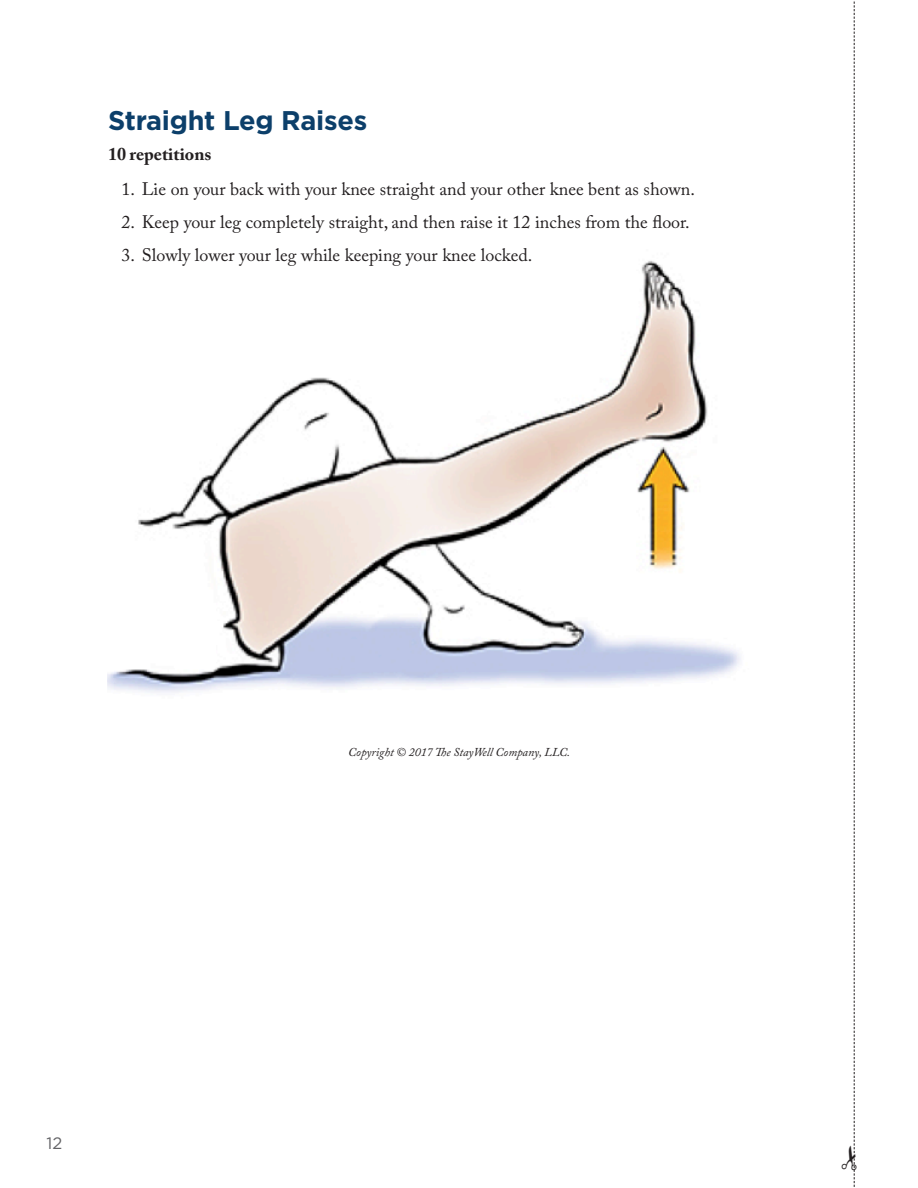
<style>
.page{position:relative;width:918px;height:1188px;background:#fff}
.page>*{position:absolute;margin:0;border:0;box-sizing:border-box;transform-origin:0 0}
.Header_2{font:700 27px "Gotham";letter-spacing:-.01em;color:#0c3f6a}
.t1{font:18px "Adobe Caslon Pro";color:#231f20}
.Body_Copy{font:700 18px "Adobe Caslon Pro";color:#231f20}
.t2{font:16.5px "Gotham";color:#636366}
.Body_Copy-2{font:italic 12px "Adobe Caslon Pro";color:#231f20}
</style>
<div class="page">
<img style="left:107px;top:260px;width:634px;height:433px">
<svg style="left:853px;top:1px;width:2px;height:1186px"></svg>
<p class="Header_2" style="left:108px;top:102px;width:261px">Straight Leg Raises</p>
<p class="Body_Copy" style="left:108px;top:144px;width:105px">10 repetitions</p>
<p class="t1" style="left:122px;top:178px;width:575px">1. Lie on your back with your knee straight and your other knee bent as shown.</p>
<p class="t1" style="left:122px;top:211px;width:570px">2. Keep your leg completely straight, and then raise it 12 inches from the floor.</p>
<p class="t1" style="left:122px;top:244px;width:412px">3. Slowly lower your leg while keeping your knee locked.</p>
<p class="t2" style="left:46px;top:1133px;width:17px">12</p>
<p class="Body_Copy-2" style="left:348px;top:745px;width:223px">Copyright © 2017 The StayWell Company, LLC.</p>
</div>
